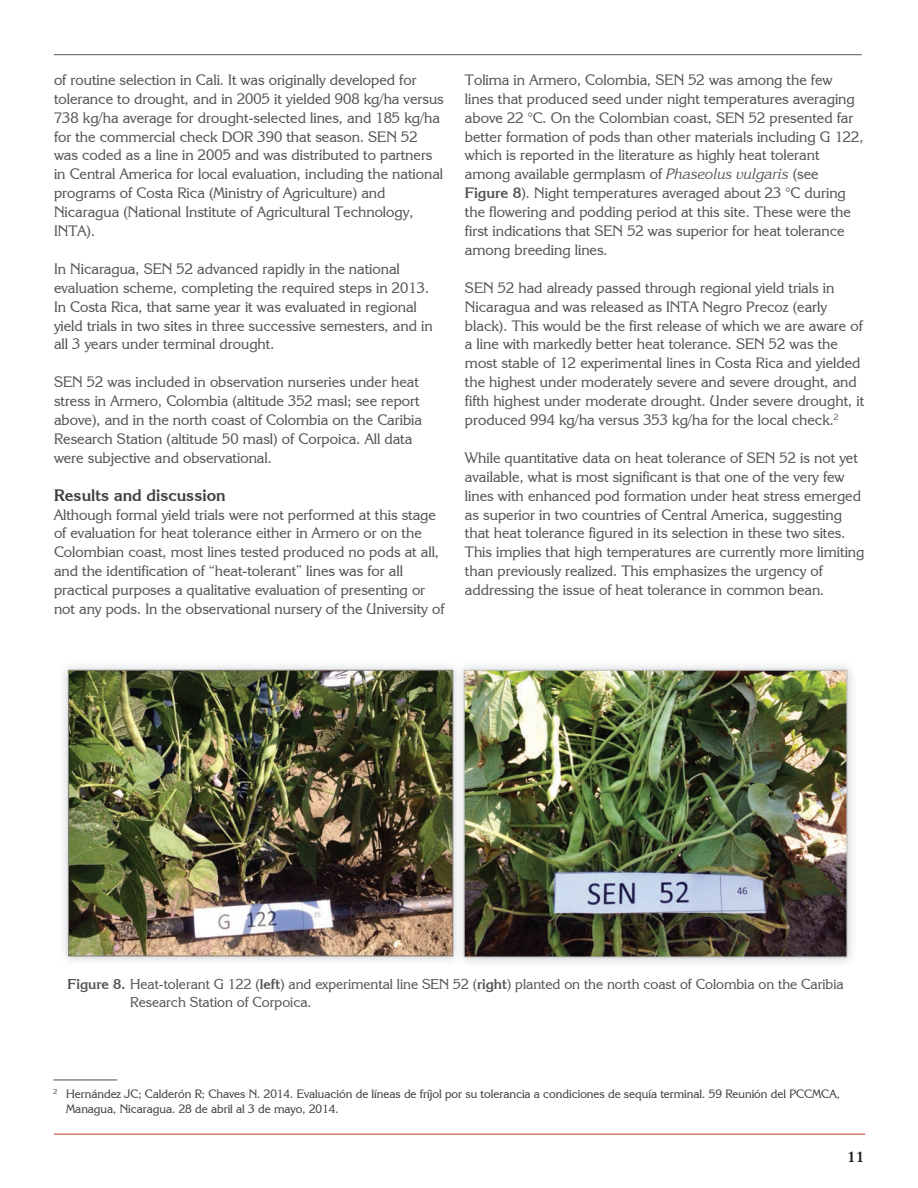
<style>
.page{position:relative;width:918px;height:1188px;background:#fff}
.page>*{position:absolute;margin:0;border:0;box-sizing:border-box;transform-origin:0 0}
.t1{font:700 16.5px "Korinna IT Cby BT";color:#3e3e3f}
.t2{font:15px/18.9px "Korinna IT Cby BT";color:#545557}
.t3{font:700 15px "Korinna IT Cby BT";color:#231f20}
.t4{font:14.25px/18px "Korinna IT Cby BT";color:#545557}
.t5{font:12px/14.4px "Korinna IT Cby BT";color:#3e3e3f}
.s1{font-style:italic}
.s2{font-weight:700}
</style>
<div class="page">
<hr style="left:54px;top:1134px;width:811px;height:1px;background:#b93825">
<hr style="left:54px;top:54px;width:808px;height:1px;background:#57585a">
<hr style="left:53px;top:1080px;width:64px;height:1px;background:#524a47">
<img style="left:63px;top:666px;width:789px;height:297px">
<img style="left:70px;top:672px;width:381px;height:282px">
<div style="left:68px;top:670px;width:385px;height:286px;border:1px solid #867f7c"></div>
<div style="left:454px;top:666px;width:9px;height:297px;background:#f0f1f2"></div>
<img style="left:466px;top:672px;width:379px;height:283px">
<div style="left:464px;top:670px;width:383px;height:287px;border:1px solid #bcbdc0"></div>
<p class="t2" style="left:54px;top:70px;width:391px">of routine selection in Cali. It was originally developed for tolerance to drought, and in 2005 it yielded 908 kg/ha versus 738 kg/ha average for drought-selected lines, and 185 kg/ha for the commercial check DOR 390 that season. SEN 52 was coded as a line in 2005 and was distributed to partners in Central America for local evaluation, including the national programs of Costa Rica (Ministry of Agriculture) and Nicaragua (National Institute of Agricultural Technology, INTA).</p>
<p class="t2" style="left:54px;top:259px;width:380px">In Nicaragua, SEN 52 advanced rapidly in the national evaluation scheme, completing the required steps in 2013.<br>In Costa Rica, that same year it was evaluated in regional yield trials in two sites in three successive semesters, and in all 3 years under terminal drought.</p>
<p class="t2" style="left:54px;top:372px;width:370px">SEN 52 was included in observation nurseries under heat stress in Armero, Colombia (altitude 352 masl; see report above), and in the north coast of Colombia on the Caribia Research Station (altitude 50 masl) of Corpoica. All data were subjective and observational.</p>
<p class="t1" style="left:54px;top:485px;width:173px">Results and discussion</p>
<p class="t2" style="left:54px;top:505px;width:392px">Although formal yield trials were not performed at this stage of evaluation for heat tolerance either in Armero or on the Colombian coast, most lines tested produced no pods at all, and the identification of “heat-tolerant” lines was for all practical purposes a qualitative evaluation of presenting or not any pods. In the observational nursery of the University of</p>
<p class="t2" style="left:465px;top:70px;width:400px">Tolima in Armero, Colombia, SEN 52 was among the few lines that produced seed under night temperatures averaging above 22 °C. On the Colombian coast, SEN 52 presented far better formation of pods than other materials including G 122, which is reported in the literature as highly heat tolerant among available germplasm of <span class="s1">Phaseolus vulgaris</span> (see <span class="s2">Figure 8</span>). Night temperatures averaged about 23 °C during the flowering and podding period at this site. These were the first indications that SEN 52 was superior for heat tolerance among breeding lines.</p>
<p class="t2" style="left:465px;top:278px;width:401px">SEN 52 had already passed through regional yield trials in Nicaragua and was released as INTA Negro Precoz (early black). This would be the first release of which we are aware of a line with markedly better heat tolerance. SEN 52 was the most stable of 12 experimental lines in Costa Rica and yielded the highest under moderately severe and severe drought, and fifth highest under moderate drought. Under severe drought, it produced 994 kg/ha versus 353 kg/ha for the local check.<sup>2</sup></p>
<p class="t2" style="left:465px;top:448px;width:401px">While quantitative data on heat tolerance of SEN 52 is not yet available, what is most significant is that one of the very few lines with enhanced pod formation under heat stress emerged as superior in two countries of Central America, suggesting that heat tolerance figured in its selection in these two sites.<br>This implies that high temperatures are currently more limiting than previously realized. This emphasizes the urgency of addressing the issue of heat tolerance in common bean.</p>
<p class="t4" style="left:130px;top:974px;width:715px;text-indent:-63px"><span class="s2">Figure 8.</span> Heat-tolerant G 122 (<span class="s2">left</span>) and experimental line SEN 52 (<span class="s2">right</span>) planted on the north coast of Colombia on the Caribia<br>Research Station of Corpoica.</p>
<p class="t5" style="left:66px;top:1087px;width:775px;text-indent:-13px"><sup>2</sup> Hernández JC; Calderón R; Chaves N. 2014. Evaluación de líneas de fríjol por su tolerancia a condiciones de sequía terminal. 59 Reunión del PCCMCA,<br>Managua, Nicaragua. 28 de abril al 3 de mayo, 2014.</p>
<p class="t3" style="left:847px;top:1148px;width:19px">11</p>
</div>
